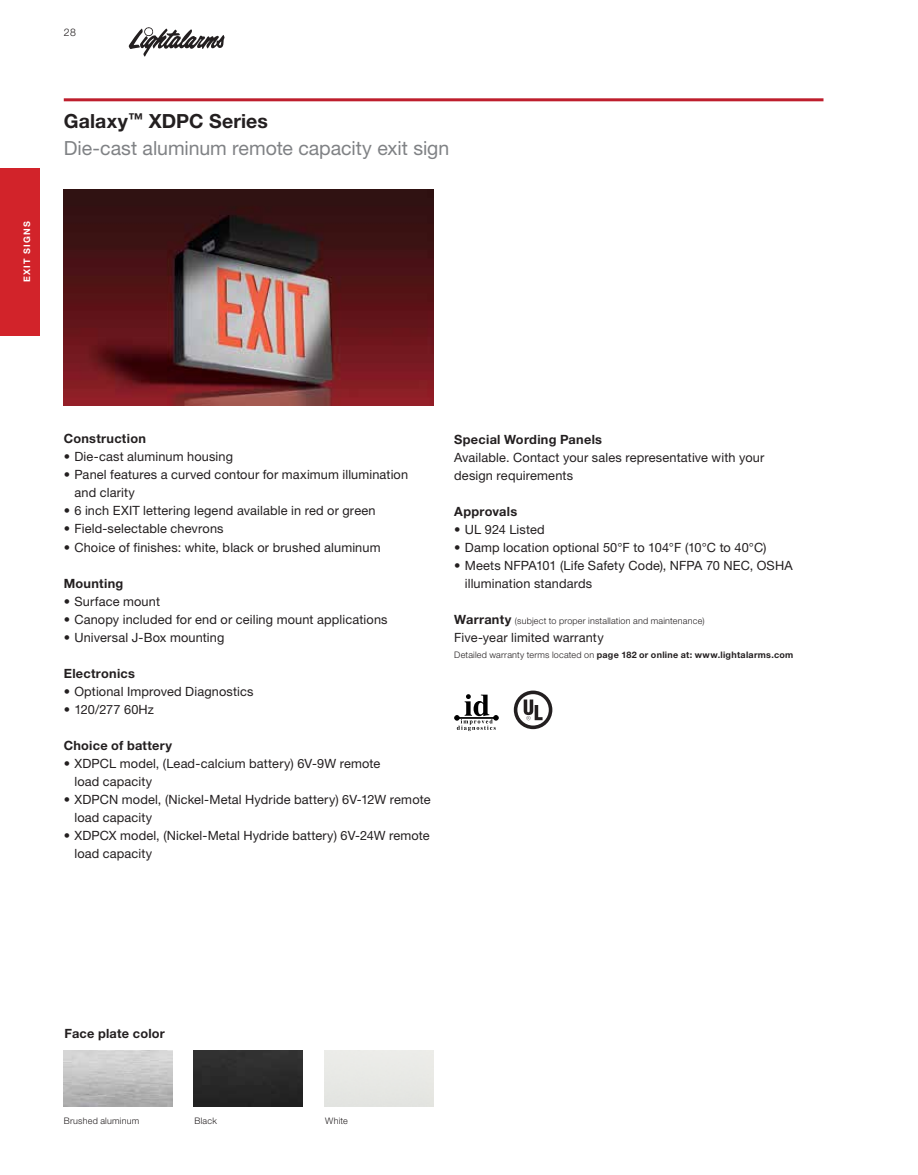
<style>
.page{position:relative;width:918px;height:1175px;background:#fff}
.page>*{position:absolute;margin:0;border:0;box-sizing:border-box;transform-origin:0 0}
.t1{font:19.5px/27px "Helvetica Neue LT Pro";letter-spacing:-.005em;color:#808285}
.t2{font:12.75px/18px "Helvetica Neue LT Pro";letter-spacing:.01em;color:#231f20}
.t3{font:700 12.75px "Helvetica Neue LT Pro";letter-spacing:.02em;color:#231f20}
.t4{font:300 10.5px "Helvetica Neue LT Pro";color:#231f20}
.t5{font:300 9px "Helvetica Neue LT Pro";letter-spacing:.025em;color:#231f20}
.t6{font:700 9px "Helvetica Neue LT Pro";letter-spacing:.03em;color:#231f20}
.t7{font:700 9px "Helvetica Neue LT Pro";letter-spacing:.13em;color:#fff}
.s1{font-weight:700;color:#231f20}
.s2{font-weight:700;font-size:12.75px}
.s3{font-weight:300}
</style>
<div class="page">
<svg style="left:454px;top:694px;width:45px;height:37px"></svg>
<svg style="left:514px;top:690px;width:38px;height:39px"></svg>
<img style="left:194px;top:1050px;width:109px;height:56px">
<img style="left:64px;top:189px;width:369px;height:216px">
<hr style="left:64px;top:98px;width:760px;height:3px;background:#be1e2d">
<svg style="left:128px;top:27px;width:97px;height:30px"></svg>
<div style="left:0;top:168px;width:40px;height:168px;background:#d2232a"></div>
<p class="t7" style="left:21px;top:282px;width:62px;rotate:-90deg">EXIT SIGNS</p>
<p class="t4" style="left:64px;top:25px;width:14px">28</p>
<h1 class="t1" style="left:64px;top:107px;width:387px"><span class="s1">Galaxy</span><sup>™</sup> <span class="s1">XDPC Series<br></span>Die-cast aluminum remote capacity exit sign</h1>
<p class="t3" style="left:64px;top:431px;width:84px">Construction</p>
<p class="t2" style="left:64px;top:447px;width:171px">• Die-cast aluminum housing</p>
<p class="t2" style="left:74px;top:465px;width:335px;text-indent:-11px">• Panel features a curved contour for maximum illumination and clarity</p>
<p class="t2" style="left:64px;top:501px;width:313px">• 6 inch EXIT lettering legend available in red or green</p>
<p class="t2" style="left:64px;top:519px;width:161px">• Field-selectable chevrons</p>
<p class="t2" style="left:64px;top:537px;width:318px">• Choice of finishes: white, black or brushed aluminum</p>
<p class="t3" style="left:64px;top:575px;width:61px">Mounting</p>
<p class="t2" style="left:64px;top:591px;width:98px">• Surface mount</p>
<p class="t2" style="left:64px;top:609px;width:325px">• Canopy included for end or ceiling mount applications</p>
<p class="t2" style="left:64px;top:627px;width:162px">• Universal J-Box mounting</p>
<p class="t3" style="left:64px;top:665px;width:73px">Electronics</p>
<p class="t2" style="left:64px;top:681px;width:191px">• Optional Improved Diagnostics</p>
<p class="t2" style="left:64px;top:699px;width:92px">• 120/277 60Hz</p>
<p class="t3" style="left:64px;top:737px;width:110px">Choice of battery</p>
<p class="t2" style="left:74px;top:753px;width:307px;text-indent:-11px">• XDPCL model, (Lead-calcium battery) 6V-9W remote load capacity</p>
<p class="t2" style="left:74px;top:789px;width:358px;text-indent:-11px">• XDPCN model, (Nickel-Metal Hydride battery) 6V-12W remote load capacity</p>
<p class="t2" style="left:74px;top:825px;width:357px;text-indent:-11px">• XDPCX model, (Nickel-Metal Hydride battery) 6V-24W remote load capacity</p>
<p class="t3" style="left:454px;top:431px;width:149px">Special Wording Panels</p>
<p class="t2" style="left:454px;top:447px;width:312px">Available. Contact your sales representative with your design requirements</p>
<p class="t3" style="left:454px;top:503px;width:64px">Approvals</p>
<p class="t2" style="left:454px;top:519px;width:92px">• UL 924 Listed</p>
<p class="t2" style="left:454px;top:537px;width:314px">• Damp location optional 50°F to 104°F (10°C to 40°C)</p>
<p class="t2" style="left:465px;top:555px;width:329px;text-indent:-11px">• Meets NFPA101 (Life Safety Code), NFPA 70 NEC, OSHA illumination standards</p>
<p class="t5" style="left:454px;top:615px;width:252px"><span class="s2">Warranty</span> (subject to proper installation and maintenance)</p>
<p class="t2" style="left:454px;top:627px;width:151px">Five-year limited warranty</p>
<p class="t6" style="left:454px;top:649px;width:341px"><span class="s3">Detailed warranty terms located on</span> page 182 or online at: www.lightalarms.com</p>
<p class="t3" style="left:65px;top:1025px;width:102px">Face plate color</p>
<p class="t5" style="left:64px;top:1115px;width:77px">Brushed aluminum</p>
<p class="t5" style="left:195px;top:1115px;width:24px">Black</p>
<p class="t5" style="left:325px;top:1115px;width:24px">White</p>
</div>
